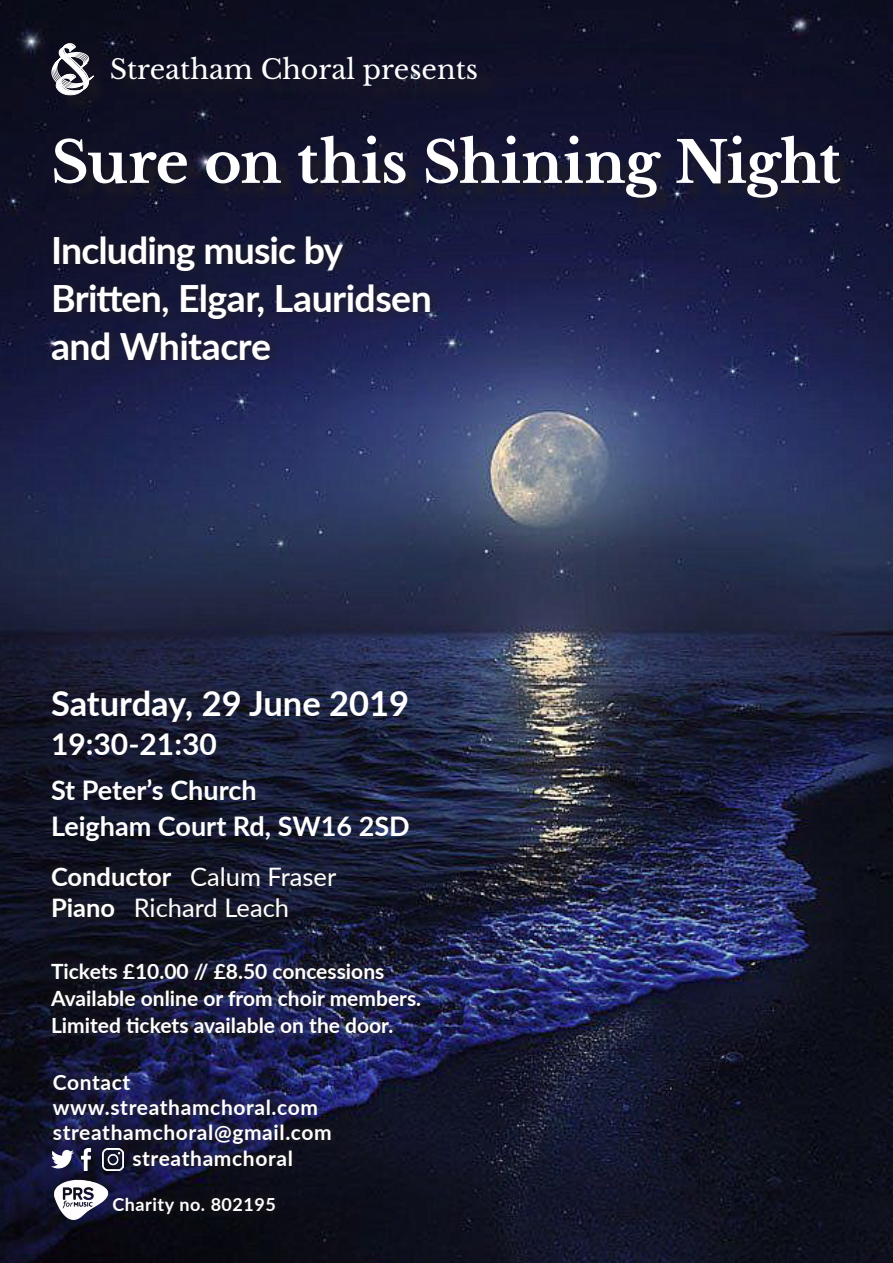
<style>
.page{position:relative;width:893px;height:1263px;background:#fff}
.page>*{position:absolute;margin:0;border:0;box-sizing:border-box;transform-origin:0 0}
._9_12_Lato_Light_No{font:700 57px "Libre Baskerville";letter-spacing:-.01em;color:#fff}
._9_12_Lato_Light_No-2{font:700 37.5px/48px "Lato";letter-spacing:-.02em;color:#fff}
.t1{font:700 34.5px "Lato";color:#fff}
.t2{font:700 30px "Lato";color:#fff}
.t3{font:700 27px "Lato";color:#fff}
.t4{font:27px "Libre Baskerville";color:#fff}
.t5{font:25.5px "Lato";color:#fff}
.t6{font:700 21px/27px "Lato";color:#fff}
.t7{font:700 21px "Lato";letter-spacing:.03em;color:#fff}
.t8{font:700 18px "Lato";letter-spacing:.03em;color:#fff}
.s1{font-weight:600}
.s2{font-weight:700}
</style>
<div class="page">
<img style="left:0;top:0;width:893px;height:1263px">
<svg style="left:43px;top:955px;width:385px;height:87px;background:#191b38"></svg>
<svg style="left:43px;top:858px;width:301px;height:69px;background:#141728"></svg>
<svg style="left:44px;top:1064px;width:297px;height:159px;background:#151736"></svg>
<svg style="left:51px;top:1150px;width:23px;height:18px"></svg>
<img style="left:75px;top:1149px;width:22px;height:21px">
<img style="left:103px;top:1149px;width:21px;height:21px">
<img style="left:54px;top:1177px;width:54px;height:44px">
<div style="left:114px;top:59px;width:381px;height:46px;background:#111125"></div>
<div style="left:55px;top:46px;width:56px;height:67px;background:#0f0e21"></div>
<svg style="left:51px;top:43px;width:43px;height:52px"></svg>
<div style="left:48px;top:230px;width:394px;height:139px;background:#231f20;opacity:.75"></div>
<div style="left:57px;top:138px;width:801px;height:78px;background:#231f20;opacity:.75"></div>
<p class="t4" style="left:110px;top:53px;width:370px">Streatham Choral presents</p>
<p class="_9_12_Lato_Light_No" style="left:51px;top:128px;width:791px">Sure on this Shining Night</p>
<p class="_9_12_Lato_Light_No-2" style="left:51px;top:225px;width:294px">Including music by</p>
<p class="_9_12_Lato_Light_No-2" style="left:51px;top:273px;width:382px">Britten<span class="s1">,</span> Elgar, Lauridsen and Whitacre</p>
<p class="t1" style="left:51px;top:678px;width:360px">Saturday, 29 June 2019</p>
<p class="t2" style="left:51px;top:722px;width:167px">19:30-21:30</p>
<p class="t3" style="left:51px;top:770px;width:207px">St Peter’s Church</p>
<p class="t3" style="left:51px;top:806px;width:360px">Leigham Court Rd, SW16 2SD</p>
<p class="t5" style="left:51px;top:858px;width:287px"><span class="s2">Conductor</span> Calum Fraser</p>
<p class="t5" style="left:51px;top:890px;width:240px"><span class="s2">Piano</span> Richard Leach</p>
<p class="t6" style="left:51px;top:957px;width:372px">Tickets £10.00 // £8.50 concessions<br>Available online or from choir members.</p>
<p class="t6" style="left:51px;top:1011px;width:344px">Limited tickets available on the door.</p>
<p class="t7" style="left:53px;top:1066px;width:79px">Contact</p>
<p class="t7" style="left:53px;top:1092px;width:267px">www.streathamchoral.com</p>
<p class="t7" style="left:53px;top:1117px;width:280px">streathamchoral@gmail.com</p>
<p class="t7" style="left:132px;top:1143px;width:162px">streathamchoral</p>
<p class="t8" style="left:112px;top:1191px;width:165px">Charity no. 802195</p>
</div>
